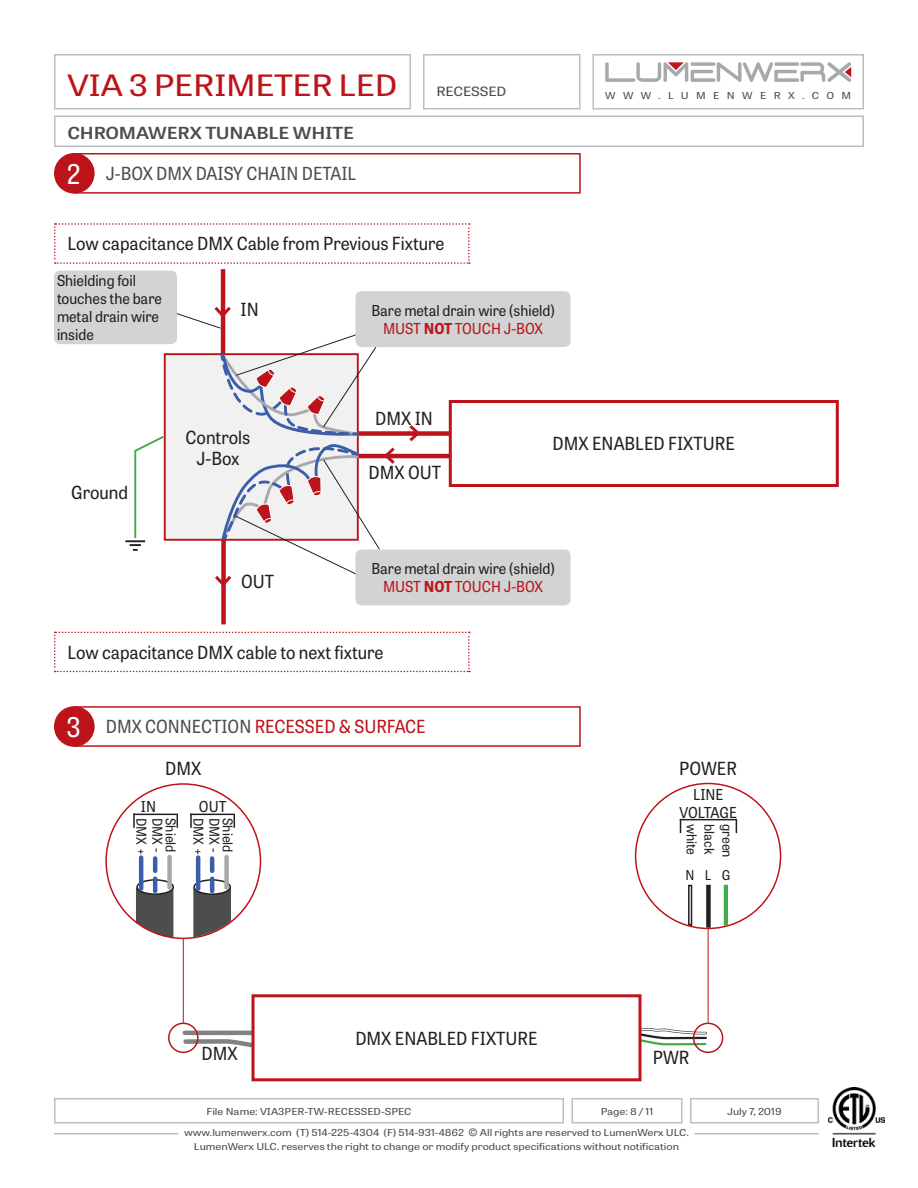
<style>
.page{position:relative;width:918px;height:1188px;background:#fff}
.page>*{position:absolute;margin:0;border:0;box-sizing:border-box;transform-origin:0 0}
.t1{font:29.25px "Tablet Gothic";letter-spacing:-.01em;color:#bc141a;scale:1.18 1}
.t2{font:27px "Tablet Gothic";color:#fff;scale:.95 1}
.t3{font:18px/21px "Tablet Gothic";color:#231f20;text-align:center;scale:.95 1}
.t4{font:18px "Tablet Gothic";color:#bc141a;scale:.95 1}
.t5{font:18px "Tablet Gothic";color:#4d4d4f;scale:.95 1}
.t6{font:600 16.65px "Tablet Gothic";letter-spacing:-.01em;color:#4d4d4f;scale:1.18 1}
.t7{font:15px/18px "Tablet Gothic";color:#231f20;text-align:center;scale:.95 1}
.t8{font:13.5px "Tablet Gothic";color:#231f20;scale:.95 1}
.t9{font:12.75px "Tablet Gothic";letter-spacing:-.01em;color:#4d4d4f;scale:1.18 1}
.t10{font:9.6px/13.5px "Tablet Gothic";color:#4d4d4f;text-align:center;scale:1.18 1}
.t11{font:9.6px "Tablet Gothic";letter-spacing:.66em;color:#4d4d4f;scale:1.18 1}
.s1{color:#bc141a}
.s2{font-weight:700;color:#bc141a}
.s3{font-size:27px;color:#fff}
.s4{color:#4d4d4f}
.s5{font-size:11.25px}
</style>
<div class="page">
<img style="left:828px;top:1087px;width:57px;height:60px">
<div style="left:54px;top:54px;width:357px;height:56px;border:2px solid #bcbec0"></div>
<div style="left:423px;top:54px;width:157px;height:56px;border:2px solid #bcbec0"></div>
<div style="left:592px;top:54px;width:272px;height:56px;border:2px solid #bcbec0"></div>
<hr style="left:54px;top:1133px;width:124px;height:1px;background:#bcbec0">
<hr style="left:695px;top:1133px;width:124px;height:1px;background:#bcbec0">
<div style="left:54px;top:1098px;width:510px;height:26px;border:2px solid #bcbec0"></div>
<div style="left:690px;top:1098px;width:129px;height:26px;border:2px solid #bcbec0"></div>
<div style="left:572px;top:1098px;width:110px;height:26px;border:2px solid #bcbec0"></div>
<svg style="left:605px;top:62px;width:246px;height:20px"></svg>
<div style="left:54px;top:116px;width:810px;height:31px;border:2px solid #bcbec0"></div>
<div style="left:164px;top:353px;width:195px;height:188px;background:#f1f1f2;border:2px solid #bc141a"></div>
<div style="left:136px;top:888px;width:37px;height:50px;background:#4d4d4f;border:2px solid #4d4d4f"></div>
<hr style="left:708px;top:929px;width:1px;height:94px;background:#bc141a">
<hr style="left:183px;top:939px;width:1px;height:84px;background:#bc141a">
<svg style="left:137px;top:880px;width:36px;height:14px"></svg>
<div style="left:136px;top:879px;width:38px;height:16px;border:2px solid #231f20;border-radius:50%"></div>
<hr style="left:139px;top:858px;width:4px;height:31px;background:#3c5daa">
<svg style="left:153px;top:858px;width:4px;height:33px"></svg>
<div style="left:167px;top:857px;width:5px;height:31px;background:#a7a9ac"></div>
<div style="left:706px;top:885px;width:5px;height:43px;background:#231f20"></div>
<svg style="left:687px;top:884px;width:6px;height:43px"></svg>
<svg style="left:723px;top:884px;width:6px;height:43px"></svg>
<svg style="left:133px;top:815px;width:2px;height:13px"></svg>
<hr style="left:133px;top:814px;width:44px;height:1px;background:#231f20">
<svg style="left:177px;top:814px;width:1px;height:14px"></svg>
<svg style="left:190px;top:815px;width:2px;height:13px"></svg>
<hr style="left:190px;top:814px;width:44px;height:1px;background:#231f20">
<svg style="left:234px;top:814px;width:1px;height:14px"></svg>
<svg style="left:680px;top:820px;width:1px;height:13px"></svg>
<hr style="left:680px;top:819px;width:57px;height:1px;background:#231f20">
<svg style="left:736px;top:820px;width:1px;height:13px"></svg>
<hr style="left:185px;top:1031px;width:66px;height:4px;background:#808285">
<svg style="left:183px;top:1037px;width:69px;height:13px"></svg>
<svg style="left:642px;top:1026px;width:65px;height:21px"></svg>
<div style="left:168px;top:1023px;width:31px;height:30px;border:2px solid #bc141a;border-radius:50%"></div>
<div style="left:693px;top:1023px;width:30px;height:30px;border:2px solid #bc141a;border-radius:50%"></div>
<hr style="left:125px;top:540px;width:20px;height:2px;background:#231f20">
<svg style="left:130px;top:434px;width:36px;height:117px"></svg>
<svg style="left:54px;top:632px;width:416px;height:40px"></svg>
<svg style="left:54px;top:223px;width:416px;height:41px"></svg>
<div style="left:359px;top:431px;width:91px;height:5px;background:#bc141a"></div>
<hr style="left:221px;top:269px;width:4px;height:85px;background:#bc141a">
<hr style="left:359px;top:454px;width:91px;height:4px;background:#bc141a">
<svg style="left:406px;top:425px;width:16px;height:17px"></svg>
<div style="left:221px;top:540px;width:5px;height:84px;background:#bc141a"></div>
<svg style="left:212px;top:444px;width:186px;height:145px"></svg>
<div style="left:74px;top:153px;width:507px;height:41px;border:2px solid #bc141a"></div>
<svg style="left:176px;top:304px;width:201px;height:134px"></svg>
<svg style="left:193px;top:858px;width:39px;height:80px"></svg>
<div style="left:224px;top:857px;width:5px;height:31px;background:#a7a9ac"></div>
<div style="left:55px;top:154px;width:39px;height:39px;background:#bc141a;border-radius:50%"></div>
<div style="left:54px;top:153px;width:41px;height:41px;border:2px solid #bc141a;border-radius:50%"></div>
<div style="left:74px;top:706px;width:507px;height:41px;border:2px solid #bc141a"></div>
<div style="left:55px;top:707px;width:39px;height:39px;background:#bc141a;border-radius:50%"></div>
<div style="left:54px;top:706px;width:41px;height:41px;border:2px solid #bc141a;border-radius:50%"></div>
<div style="left:449px;top:400px;width:390px;height:87px;border:3px solid #bc141a"></div>
<div style="left:252px;top:994px;width:390px;height:87px;border:3px solid #bc141a"></div>
<div style="left:54px;top:271px;width:123px;height:73px;background:#d1d3d4;border-radius:6px"></div>
<div style="left:356px;top:291px;width:215px;height:56px;background:#d1d3d4;border-radius:6px"></div>
<div style="left:356px;top:550px;width:215px;height:55px;background:#d1d3d4;border-radius:6px"></div>
<h1 class="t1" style="left:68px;top:65px;width:281px">VIA 3 PERIMETER LED</h1>
<h3 class="t6" style="left:68px;top:121px;width:244px">CHROMAWERX TUNABLE WHITE</h3>
<h2 class="t2" style="left:67px;top:155px;width:16px">2</h2>
<h3 class="t5" style="left:106px;top:161px;width:265px">J-BOX DMX DAISY CHAIN DETAIL</h3>
<h3 class="t9" style="left:436px;top:83px;width:61px">RECESSED</h3>
<p class="t11" style="left:605px;top:89px;width:210px">WWW.LUMENWERX.COM</p>
<h3 class="t3" style="left:68px;top:233px;width:398px">Low capacitance DMX Cable from Previous Fixture</h3>
<h3 class="t7" style="left:57px;top:271px;width:112px;text-align:left">Shielding foil touches the bare metal drain wire inside</h3>
<h3 class="t3" style="left:240px;top:299px;width:21px">IN</h3>
<h3 class="t3" style="left:71px;top:482px;width:61px">Ground</h3>
<h3 class="t3" style="left:186px;top:426px;width:70px">Controls<br>J-Box</h3>
<h3 class="t3" style="left:241px;top:570px;width:36px">OUT</h3>
<h3 class="t7" style="left:371px;top:301px;width:195px">Bare metal drain wire (shield)<br><span class="s1">MUST</span> <span class="s2">NOT</span> <span class="s1">TOUCH J-BOX</span></h3>
<h3 class="t3" style="left:375px;top:407px;width:62px">DMX IN</h3>
<h3 class="t3" style="left:369px;top:461px;width:78px">DMX OUT</h3>
<h3 class="t3" style="left:553px;top:432px;width:193px">DMX ENABLED FIXTURE</h3>
<h3 class="t7" style="left:371px;top:559px;width:195px">Bare metal drain wire (shield)<br><span class="s1">MUST</span> <span class="s2">NOT</span> <span class="s1">TOUCH J-BOX</span></h3>
<h3 class="t3" style="left:68px;top:641px;width:334px">Low capacitance DMX cable to next fixture</h3>
<h3 class="t4" style="left:67px;top:714px;width:380px"><span class="s3">3</span> <span class="s4">DMX CONNECTION</span> RECESSED &amp; SURFACE</h3>
<h3 class="t3" style="left:165px;top:758px;width:40px">DMX</h3>
<h3 class="t3" style="left:679px;top:758px;width:62px">POWER</h3>
<h3 class="t7" style="left:141px;top:797px;width:17px">IN</h3>
<h3 class="t7" style="left:199px;top:797px;width:31px">OUT</h3>
<h3 class="t8" style="left:151px;top:818px;width:41px;rotate:90deg">DMX +</h3>
<h3 class="t8" style="left:167px;top:818px;width:37px;rotate:90deg">DMX -</h3>
<h3 class="t8" style="left:180px;top:818px;width:38px;rotate:90deg">Shield</h3>
<h3 class="t8" style="left:208px;top:818px;width:41px;rotate:90deg">DMX +</h3>
<h3 class="t8" style="left:224px;top:818px;width:37px;rotate:90deg">DMX -</h3>
<h3 class="t8" style="left:237px;top:818px;width:38px;rotate:90deg">Shield</h3>
<h3 class="t7" style="left:680px;top:784px;width:62px">LINE<br>VOLTAGE</h3>
<h3 class="t8" style="left:701px;top:824px;width:34px;rotate:90deg">white</h3>
<h3 class="t8" style="left:686px;top:866px;width:49px">NLG</h3>
<h3 class="t8" style="left:719px;top:824px;width:33px;rotate:90deg">black</h3>
<h3 class="t8" style="left:737px;top:824px;width:37px;rotate:90deg">green</h3>
<h3 class="t3" style="left:355px;top:1027px;width:193px">DMX ENABLED FIXTURE</h3>
<h3 class="t3" style="left:202px;top:1042px;width:40px">DMX</h3>
<h3 class="t3" style="left:653px;top:1047px;width:40px">PWR</h3>
<p class="t10" style="left:206px;top:1104px;width:175px">File Name: VIA3PER-TW-RECESSED-SPEC</p>
<p class="t10" style="left:601px;top:1104px;width:46px">Page: 8 / 11</p>
<p class="t10" style="left:727px;top:1104px;width:48px">July 7, 2019</p>
<p class="t10" style="left:184px;top:1126px;width:429px">www.lumenwerx.com (T) 514-225-4304 (F) 514-931-4862 <span class="s5">©</span> All rights are reserved to LumenWerx ULC.<br>LumenWerx ULC. reserves the right to change or modify product specifications without notification</p>
</div>
